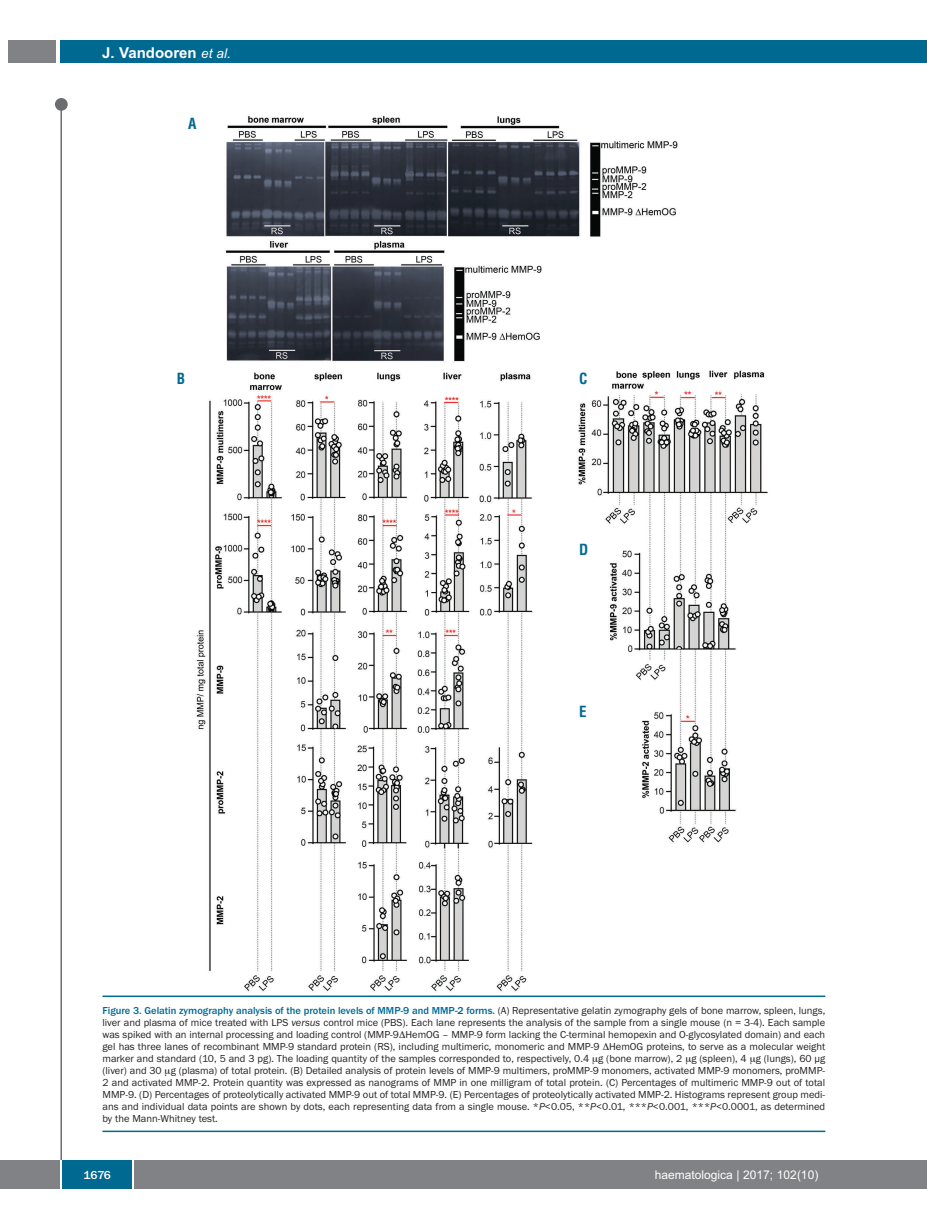
<style>
.page{position:relative;width:927px;height:1225px;background:#fff}
.page>*{position:absolute;margin:0;border:0;box-sizing:border-box;transform-origin:0 0}
.t1{font:700 15px "Arial";color:#fff}
.t2{font:700 condensed 15px "Helvetica";color:#006991}
.t3{font:12px "Arial";color:#fff}
.t4{font:500 12px "Franklin Gothic";color:#fff}
.t5{font:10.5px/12px "Franklin Gothic";color:#231f20;text-align:justify}
.s1{font-weight:400;font-style:italic;font-size:13.5px}
.s2{font-weight:500;color:#006991}
.s3{font-style:italic}
</style>
<div class="page">
<div style="left:911px;top:40px;width:16px;height:22px;background:#006991"></div>
<div style="left:910px;top:1160px;width:17px;height:28px;background:#808285"></div>
<div style="left:55px;top:98px;width:13px;height:13px;background:#6c6d70;border-radius:50%"></div>
<hr style="left:60px;top:101px;width:2px;height:1061px;background:#6c6d70">
<div style="left:60px;top:40px;width:852px;height:22px;background:#006991"></div>
<div style="left:9px;top:40px;width:47px;height:22px;background:#808285"></div>
<div style="left:0;top:1160px;width:911px;height:28px;background:#808285"></div>
<div style="left:62px;top:1160px;width:71px;height:28px;background:#006991"></div>
<hr style="left:60px;top:1160px;width:2px;height:28px;background:#fff">
<svg style="left:133px;top:1160px;width:1px;height:28px"></svg>
<img style="left:196px;top:115px;width:572px;height:877px">
<hr style="left:102px;top:995px;width:723px;height:2px;background:#006991">
<hr style="left:102px;top:1130px;width:723px;height:2px;background:#006991">
<h1 class="t1" style="left:102px;top:44px;width:130px">J. Vandooren <span class="s1">et al.</span></h1>
<h1 class="t2" style="left:188px;top:115px;width:10px">A</h1>
<h1 class="t2" style="left:177px;top:370px;width:10px">B</h1>
<h1 class="t2" style="left:579px;top:370px;width:10px">C</h1>
<h1 class="t2" style="left:579px;top:541px;width:11px">D</h1>
<h1 class="t2" style="left:579px;top:702px;width:9px">E</h1>
<p class="t5" style="left:102px;top:1004px;width:724px"><span class="s2">Figure 3. Gelatin zymography analysis of the protein levels of MMP-9 and MMP-2 forms.</span> (A) Representative gelatin zymography gels of bone marrow, spleen, lungs, liver and plasma of mice treated with LPS <span class="s3">versus</span> control mice (PBS). Each lane represents the analysis of the sample from a single mouse (n = 3-4). Each sample was spiked with an internal processing and loading control (MMP-9 HemOG – MMP-9 form lacking the C-terminal hemopexin and O-glycosylated domain) and each gel has three lanes of recombinant MMP-9 standard protein (RS), including multimeric, monomeric and MMP-9 HemOG proteins, to serve as a molecular weight marker and standard (10, 5 and 3 pg). The loading quantity of the samples corresponded to, respectively, 0.4 g (bone marrow), 2 g (spleen), 4 g (lungs), 60 µg (liver) and 30 g (plasma) of total protein. (B) Detailed analysis of protein levels of MMP-9 multimers, proMMP-9 monomers, activated MMP-9 monomers, proMMP-2 and activated MMP-2. Protein quantity was expressed as nanograms of MMP in one milligram of total protein. (C) Percentages of multimeric MMP-9 out of total MMP-9. (D) Percentages of proteolytically activated MMP-9 out of total MMP-9. (E) Percentages of proteolytically activated MMP-2. Histograms represent group medi&shy;ans and individual data points are shown by dots, each representing data from a single mouse. *<span class="s3">P</span>&lt;0.05, **<span class="s3">P</span>&lt;0.01, ***<span class="s3">P</span>&lt;0.001, ***<span class="s3">P</span>&lt;0.0001, as determined by the Mann-Whitney test.</p>
<p class="t4" style="left:84px;top:1167px;width:29px">1676</p>
<p class="t3" style="left:655px;top:1167px;width:165px">haematologica | 2017; 102(10)</p>
</div>
